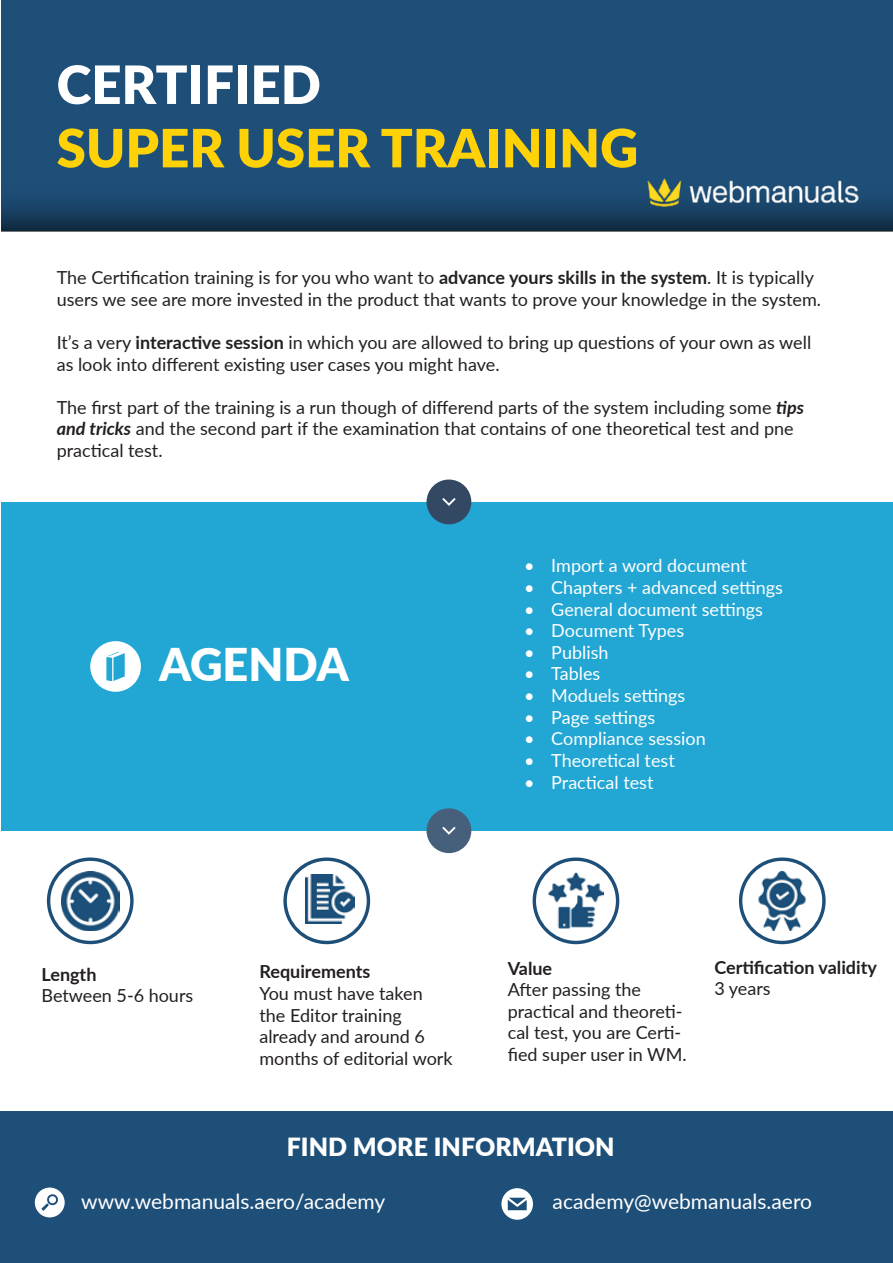
<style>
.page{position:relative;width:893px;height:1263px;background:#fff}
.page>*{position:absolute;margin:0;border:0;box-sizing:border-box;transform-origin:0 0}
.t1{font:900 52.8px "Lato";color:#fed206}
.t2{font:900 52.8px "Lato";color:#fff}
.t3{font:900 45.15px "Lato";color:#fff}
.t4{font:900 25.05px "Lato";color:#fff}
.t5{font:21px "Lato";color:#fff}
.t6{font:18px/21.6px "Lato";color:#231f20}
.t7{font:18px/21.6px "Lato";color:#fff}
.t8{font:700 18px "Lato";color:#231f20}
.s1{font-weight:700}
.s2{font-weight:700;font-style:italic}
</style>
<div class="page">
<div style="left:0;top:1111px;width:892px;height:152px;background:#1e4f79"></div>
<svg style="left:501px;top:1188px;width:32px;height:32px"></svg>
<svg style="left:35px;top:1187px;width:30px;height:30px"></svg>
<div style="left:1px;top:502px;width:892px;height:329px;background:#22a7d4"></div>
<svg style="left:90px;top:641px;width:51px;height:51px"></svg>
<div style="left:427px;top:808px;width:44px;height:45px;background:#465f7a;border-radius:50%"></div>
<svg style="left:442px;top:827px;width:14px;height:8px"></svg>
<div style="left:427px;top:479px;width:44px;height:45px;background:#324863;border-radius:50%"></div>
<svg style="left:442px;top:498px;width:14px;height:8px"></svg>
<div style="left:1px;top:0;width:892px;height:231px;background:#1e4f79"></div>
<div style="left:1px;top:174px;width:892px;height:57px;background:linear-gradient(to bottom,#215785,#122f49)"></div>
<img style="left:626px;top:174px;width:253px;height:50px">
<svg style="left:47px;top:857px;width:87px;height:87px"></svg>
<svg style="left:533px;top:857px;width:86px;height:87px"></svg>
<svg style="left:283px;top:857px;width:87px;height:87px"></svg>
<svg style="left:739px;top:857px;width:87px;height:87px"></svg>
<img style="left:548px;top:873px;width:56px;height:56px">
<img style="left:753px;top:871px;width:59px;height:59px">
<img style="left:61px;top:872px;width:58px;height:58px">
<h1 class="t2" style="left:57px;top:55px;width:266px">CERTIFIED</h1>
<h1 class="t1" style="left:57px;top:118px;width:583px">SUPER USER TRAINING</h1>
<p class="t6" style="left:57px;top:266px;width:766px">The Certification training is for you who want to <span class="s1">advance yours skills in the system</span>. It is typically users we see are more invested in the product that wants to prove your knowledge in the system.</p>
<p class="t6" style="left:57px;top:333px;width:756px">It’s a very <span class="s1">interactive session</span> in which you are allowed to bring up questions of your own as well as look into different existing user cases you might have.</p>
<p class="t6" style="left:57px;top:396px;width:749px">The first part of the training is a run though of differend parts of the system including some <span class="s2">tips and tricks</span> and the second part if the examination that contains of one theoretical test and pne practical test.</p>
<h2 class="t3" style="left:159px;top:639px;width:191px">AGENDA</h2>
<p class="t7" style="left:524px;top:557px;width:260px">ï Import a word document<br>ï Chapters + advanced settings ï General document settings<br>ï Document Types<br>ï Publish<br>ï Tables<br>ï Moduels settings<br>ï Page settings<br>ï Compliance session<br>ï Theoretical test<br>ï Practical test</p>
<p class="t8" style="left:42px;top:967px;width:56px">Length</p>
<p class="t6" style="left:42px;top:986px;width:153px">Between 5-6 hours</p>
<p class="t8" style="left:259px;top:965px;width:112px">Requirements</p>
<p class="t6" style="left:259px;top:984px;width:195px">You must have taken the Editor training already and around 6 months of editorial work</p>
<p class="t8" style="left:508px;top:961px;width:46px">Value</p>
<p class="t6" style="left:508px;top:978px;width:181px">After passing the practical and theoreti&shy;cal test, you are Certi&shy;fied super user in WM.</p>
<p class="t8" style="left:714px;top:954px;width:164px">Certification validity</p>
<p class="t6" style="left:714px;top:979px;width:58px">3 years</p>
<h3 class="t4" style="left:287px;top:1133px;width:329px">FIND MORE INFORMATION</h3>
<p class="t5" style="left:81px;top:1193px;width:306px">www.webmanuals.aero/academy</p>
<p class="t5" style="left:553px;top:1193px;width:261px">academy@webmanuals.aero</p>
</div>
